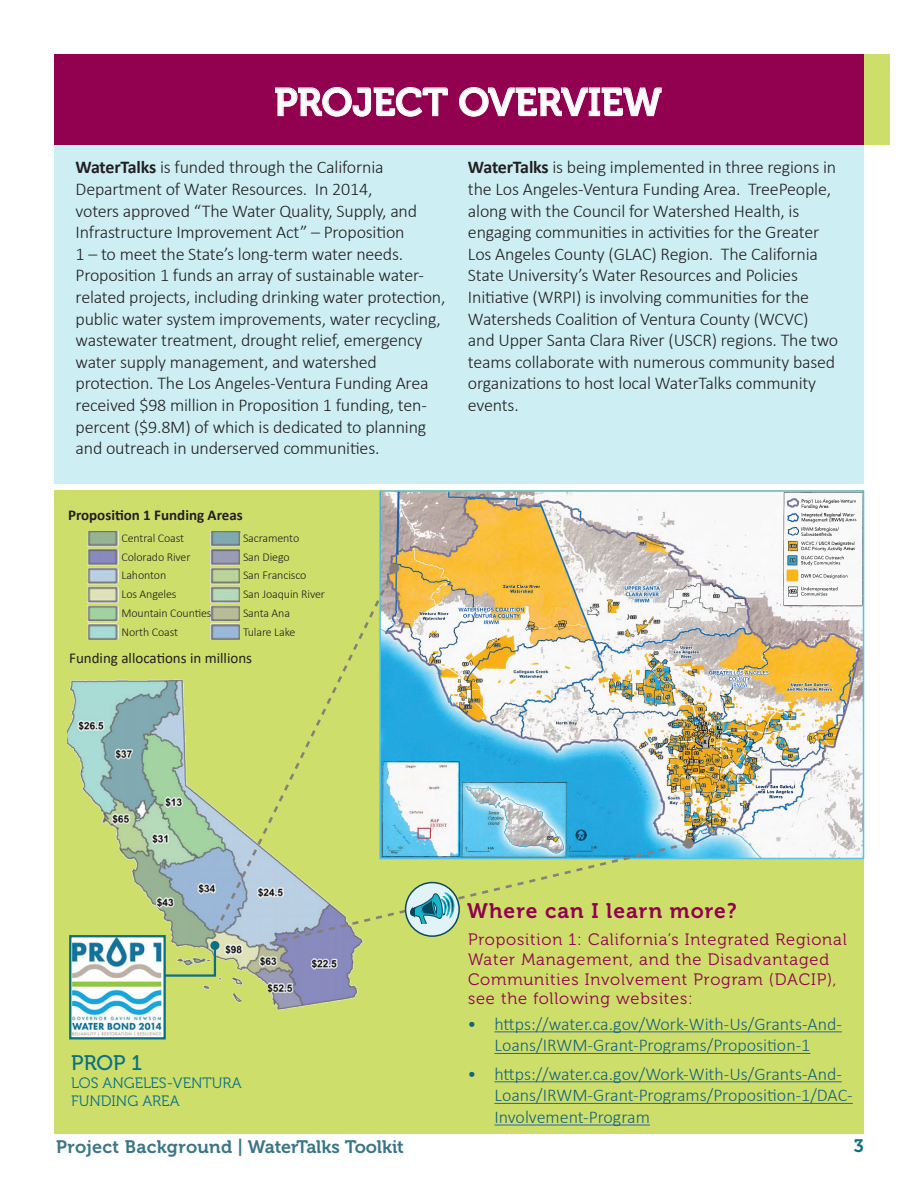
<style>
.page{position:relative;width:918px;height:1188px;background:#fff}
.page>*{position:absolute;margin:0;border:0;box-sizing:border-box;transform-origin:0 0}
.t1{font:39px "Museo 700";letter-spacing:-.005em;color:#fff}
.t2{font:21px "Museo 700";letter-spacing:.05em;color:#91014f}
.t3{font:21px "Museo 500";color:#0c7082}
.t4{font:300 18px/21.6px "Calibri";letter-spacing:-.01em;color:#231f20}
.t5{font:300 18px/21.6px "Calibri";color:#15627c;text-align:center}
.t6{font:18px "Museo 700";letter-spacing:.01em;color:#3a7689}
.t7{font:18px "Museo 700";color:#0c7082}
.t8{font:16.5px/19.8px "Museo 300";letter-spacing:.05em;color:#91014f}
.t9{font:15px/18px "Museo 300";color:#0c7082}
.t10{font:15px "Calibri";color:#231f20}
.t11{font:700 15px "Calibri";color:#231f20}
.t12{font:300 12px/18.8px "Calibri";letter-spacing:-.01em;color:#231f20}
.s1{font-weight:700}
</style>
<div class="page">
<img style="left:54px;top:54px;width:811px;height:1080px">
<img style="left:68px;top:670px;width:325px;height:343px">
<svg style="left:166px;top:943px;width:51px;height:35px;background:#b2c974"></svg>
<div style="left:210px;top:941px;width:9px;height:9px;background:#0c7082;border-radius:50%"></div>
<img style="left:382px;top:493px;width:291px;height:347px">
<img style="left:398px;top:593px;width:126px;height:33px">
<img style="left:397px;top:493px;width:2px;height:61px">
<img style="left:399px;top:585px;width:141px;height:34px">
<img style="left:399px;top:605px;width:77px;height:8px">
<img style="left:398px;top:762px;width:61px;height:78px">
<img style="left:673px;top:493px;width:188px;height:363px">
<img style="left:429px;top:620px;width:137px;height:70px">
<img style="left:472px;top:735px;width:21px;height:53px">
<img style="left:679px;top:705px;width:25px;height:70px">
<img style="left:681px;top:716px;width:42px;height:63px">
<img style="left:686px;top:719px;width:6px;height:59px">
<img style="left:692px;top:717px;width:30px;height:66px">
<img style="left:704px;top:675px;width:12px;height:73px">
<svg style="left:715px;top:722px;width:10px;height:15px"></svg>
<img style="left:752px;top:499px;width:58px;height:298px">
<img style="left:466px;top:497px;width:51px;height:3px">
<img style="left:72px;top:938px;width:91px;height:98px">
<div style="left:69px;top:935px;width:97px;height:104px;border:2px solid #0c7082"></div>
<img style="left:84px;top:531px;width:251px;height:108px">
<svg style="left:275px;top:87px;width:173px;height:30px;background:#a42d6d"></svg>
<svg style="left:459px;top:87px;width:203px;height:30px;background:#a5306f"></svg>
<hr style="left:494px;top:1031px;width:348px;height:1px;background:#2865b1">
<hr style="left:494px;top:1053px;width:316px;height:1px;background:#2865b1">
<hr style="left:494px;top:1081px;width:348px;height:1px;background:#2865b1">
<hr style="left:494px;top:1103px;width:359px;height:1px;background:#2865b1">
<hr style="left:494px;top:1125px;width:156px;height:1px;background:#2865b1">
<svg style="left:255px;top:840px;width:437px;height:109px;background:#b6d382"></svg>
<div style="left:683px;top:838px;width:11px;height:11px;background:#867f7c;border-radius:50%"></div>
<svg style="left:213px;top:565px;width:185px;height:369px;background:#bcd387"></svg>
<div style="left:389px;top:563px;width:10px;height:10px;background:#867f7c;border-radius:50%"></div>
<div style="left:85px;top:508px;width:205px;height:17px;background:#cede6a"></div>
<div style="left:85px;top:647px;width:205px;height:19px;background:#cede6a"></div>
<div style="left:119px;top:528px;width:88px;height:111px;background:#cede6a"></div>
<div style="left:241px;top:534px;width:89px;height:110px;background:#cede6a"></div>
<div style="left:406px;top:883px;width:53px;height:53px;background:#e2f3f7;border-radius:50%"></div>
<div style="left:405px;top:882px;width:55px;height:55px;border:2px solid #0a4860;border-radius:50%"></div>
<svg style="left:410px;top:893px;width:44px;height:31px"></svg>
<div style="left:864px;top:54px;width:26px;height:91px;background:#cede6a"></div>
<h1 class="t1" style="left:274px;top:80px;width:389px">PROJECT OVERVIEW</h1>
<p class="t4" style="left:76px;top:156px;width:371px"><span class="s1">WaterTalks</span> is funded through the California Department of Water Resources. In 2014,<br>voters approved “The Water Quality, Supply, and Infrastructure Improvement Act” – Proposition<br>1 – to meet the State’s long-term water needs.<br>Proposition 1 funds an array of sustainable water&shy;related projects, including drinking water protection, public water system improvements, water recycling, wastewater treatment, drought relief, emergency water supply management, and watershed protection. The Los Angeles-Ventura Funding Area received $98 million in Proposition 1 funding, ten&shy;percent ($9.8M) of which is dedicated to planning and outreach in underserved communities.</p>
<p class="t4" style="left:468px;top:156px;width:372px"><span class="s1">WaterTalks</span> is being implemented in three regions in the Los Angeles-Ventura Funding Area. TreePeople, along with the Council for Watershed Health, is engaging communities in activities for the Greater Los Angeles County (GLAC) Region. The California State University’s Water Resources and Policies Initiative (WRPI) is involving communities for the Watersheds Coalition of Ventura County (WCVC) and Upper Santa Clara River (USCR) regions. The two teams collaborate with numerous community based organizations to host local WaterTalks community events.</p>
<p class="t11" style="left:68px;top:504px;width:176px">Proposition 1 Funding Areas</p>
<p class="t12" style="left:122px;top:528px;width:92px">Central Coast<br>Colorado River<br>Lahonton<br>Los Angeles<br>Mountain Counties<br>North Coast</p>
<p class="t12" style="left:243px;top:528px;width:84px">Sacramento<br>San Diego<br>San Francisco<br>San Joaquin River<br>Santa Ana<br>Tulare Lake</p>
<p class="t12" style="left:255px;top:529px;width:48px">cramento</p>
<p class="t12" style="left:255px;top:548px;width:38px">n Diego</p>
<p class="t12" style="left:255px;top:567px;width:55px">n Francisco</p>
<p class="t12" style="left:255px;top:586px;width:74px">n Joaquin River</p>
<p class="t12" style="left:244px;top:605px;width:49px">Santa Ana</p>
<p class="t12" style="left:244px;top:624px;width:55px">Tulare Lake</p>
<p class="t12" style="left:182px;top:548px;width:12px">er</p>
<p class="t12" style="left:122px;top:605px;width:88px;text-indent:38px">n Counties<br>North Coast</p>
<p class="t10" style="left:69px;top:647px;width:185px">Funding allocations in millions</p>
<p class="t3" style="left:71px;top:1051px;width:72px">PROP 1</p>
<p class="t9" style="left:71px;top:1074px;width:172px">LOS ANGELES-VENTURA<br>FUNDING AREA</p>
<p class="t2" style="left:467px;top:899px;width:271px">Where can I learn more?</p>
<p class="t8" style="left:468px;top:930px;width:380px">Proposition 1: California’s Integrated Regional Water Management, and the Disadvantaged Communities Involvement Program (DACIP), see the following websites:</p>
<p class="t5" style="left:467px;top:1013px;width:376px">• https://water.ca.gov/Work-With-Us/Grants-And-<br>Loans/IRWM-Grant-Programs/Proposition-1</p>
<p class="t5" style="left:494px;top:1063px;width:360px;text-align:left;text-indent:-27px">• https://water.ca.gov/Work-With-Us/Grants-And-<br>Loans/IRWM-Grant-Programs/Proposition-1/DAC-<br>Involvement-Program</p>
<p class="t6" style="left:56px;top:1137px;width:349px">Project Background | WaterTalks Toolkit</p>
<p class="t7" style="left:854px;top:1136px;width:12px">3</p>
</div>
